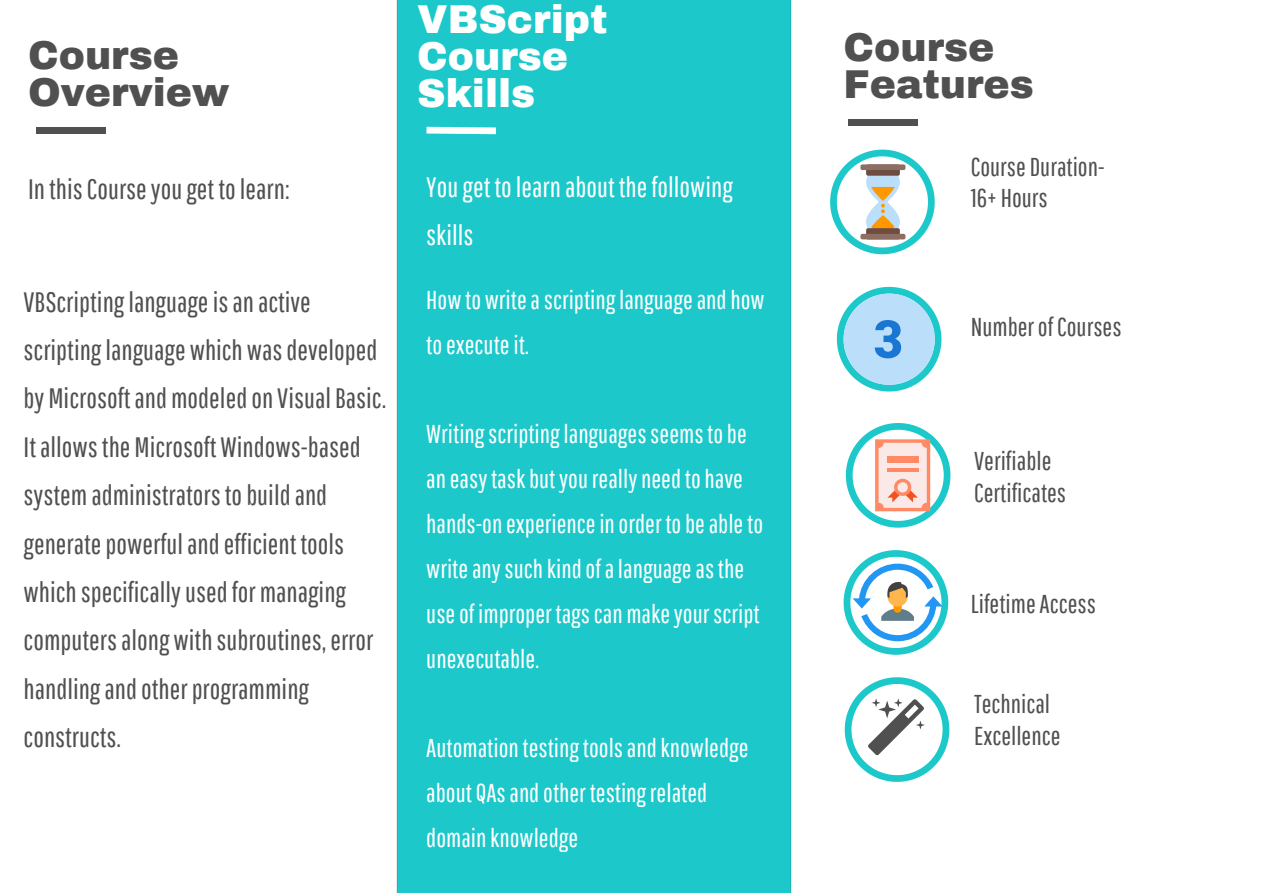
<style>
.page{position:relative;width:1262px;height:893px;background:#fff}
.page>*{position:absolute;margin:0;border:0;box-sizing:border-box;transform-origin:0 0}
.t1{font:900 39.3px/37px "Archivo";color:#505050}
.t2{font:900 39.3px/37px "Archivo";color:#fff}
.t3{font:28.05px/48.3px "Pathway Gothic One";color:#505050}
.t4{font:28.05px/48.3px "Pathway Gothic One";color:#fff}
.t5{font:25.8px/45px "Pathway Gothic One";color:#fff}
.t6{font:25.8px/31.5px "Pathway Gothic One";color:#505050}
</style>
<div class="page">
<div style="left:397px;top:0;width:393px;height:892px;background:#1cc8ca"></div>
<hr style="left:790px;top:0;width:2px;height:892px;background:#2e2e2e;opacity:.1">
<hr style="left:396px;top:0;width:1px;height:892px;background:#e9e9e9">
<div style="left:36px;top:127px;width:70px;height:7px;background:#505050"></div>
<svg style="left:426px;top:127px;width:70px;height:7px"></svg>
<div style="left:848px;top:119px;width:69px;height:7px;background:#505050"></div>
<svg style="left:844px;top:677px;width:105px;height:104px"></svg>
<svg style="left:830px;top:150px;width:104px;height:104px"></svg>
<div style="left:866px;top:228px;width:33px;height:11px;background:#6d4c41;border-radius:2px"></div>
<div style="left:866px;top:164px;width:33px;height:12px;background:#6d4c41;border-radius:2px"></div>
<div style="left:860px;top:234px;width:45px;height:5px;background:#8d6e63;border-radius:2px"></div>
<div style="left:860px;top:164px;width:45px;height:6px;background:#8d6e63;border-radius:2px"></div>
<svg style="left:845px;top:423px;width:105px;height:104px"></svg>
<svg style="left:843px;top:550px;width:105px;height:104px"></svg>
<svg style="left:837px;top:287px;width:104px;height:104px"></svg>
<h1 class="t1" style="left:28px;top:37px;width:203px">Course<br>Overview</h1>
<h1 class="t2" style="left:417px;top:1px;width:192px">VBScript<br>Course<br>Skills</h1>
<p class="t3" style="left:28px;top:164px;width:263px">In this Course you get to learn:</p>
<p class="t4" style="left:426px;top:162px;width:308px">You get to learn about the following skills</p>
<p class="t3" style="left:24px;top:277px;width:364px">VBScripting language is an active scripting language which was developed by Microsoft and modeled on Visual Basic.<br>It allows the Microsoft Windows-based system administrators to build and generate powerful and efficient tools which specifically used for managing computers along with subroutines, error handling and other programming constructs.</p>
<p class="t5" style="left:426px;top:277px;width:340px">How to write a scripting language and how to execute it.</p>
<p class="t5" style="left:426px;top:411px;width:338px">Writing scripting languages seems to be an easy task but you really need to have hands-on experience in order to be able to write any such kind of a language as the use of improper tags can make your script unexecutable.</p>
<p class="t5" style="left:426px;top:724px;width:324px">Automation testing tools and knowledge about QAs and other testing related domain knowledge</p>
<h1 class="t1" style="left:843px;top:29px;width:192px">Course<br>Features</h1>
<p class="t6" style="left:970px;top:150px;width:135px">Course Duration-<br>16+ Hours</p>
<p class="t6" style="left:970px;top:311px;width:152px">Number of Courses</p>
<p class="t6" style="left:974px;top:444px;width:94px">Verifiable<br>Certificates</p>
<p class="t6" style="left:970px;top:587px;width:127px">Lifetime Access</p>
<p class="t6" style="left:974px;top:687px;width:88px">Technical<br>Excellence</p>
</div>
